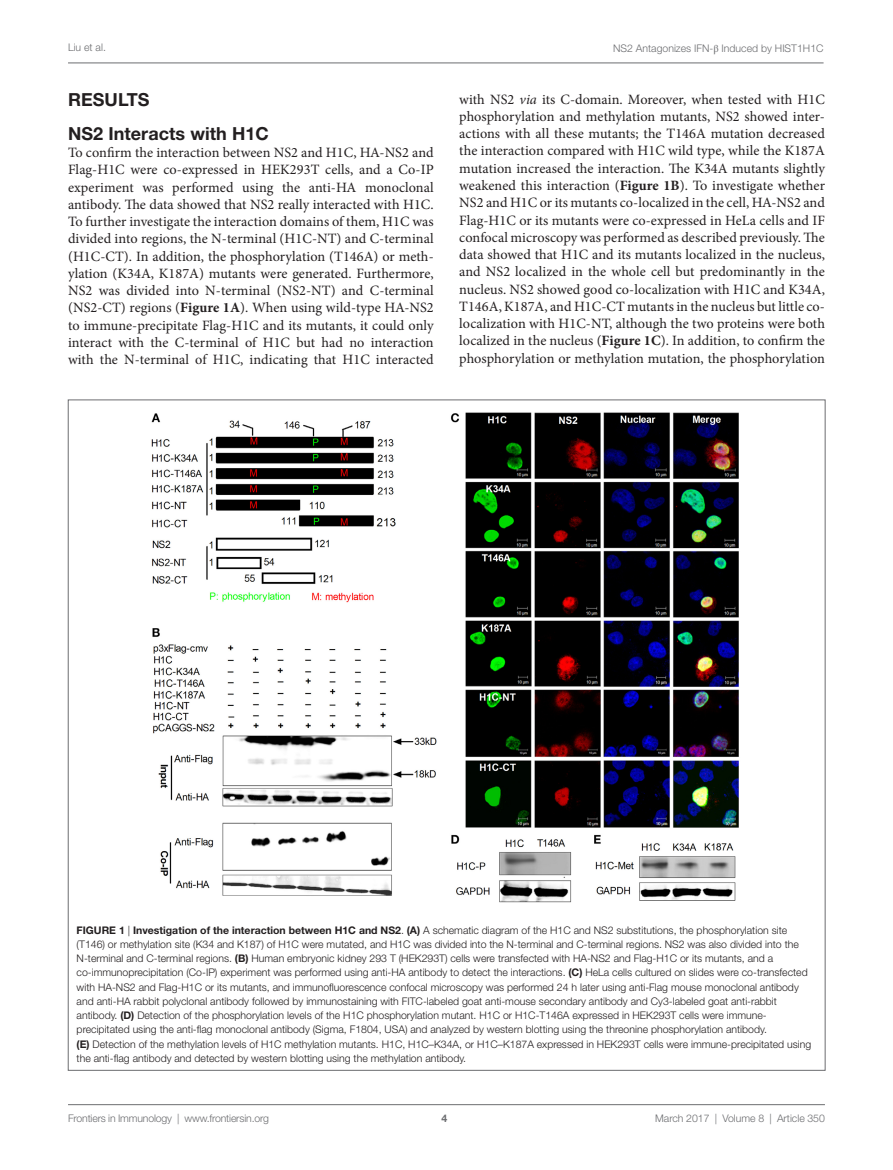
<style>
.page{position:relative;width:893px;height:1170px;background:#fff}
.page>*{position:absolute;margin:0;border:0;box-sizing:border-box;transform-origin:0 0}
.t1{font:700 18px/33.8px "Helvetica Neue LT Std";letter-spacing:.005em;color:#231f20}
.t2{font:14.25px/17.2px "Minion Pro";letter-spacing:.005em;color:#231f20;text-align:justify}
.t3{font:300 10.5px/14.2px "Helvetica Neue LT Std";color:#231f20}
.t4{font:300 10.5px "Helvetica Neue LT Std";color:#6c6d70}
.t5{font:700 10.5px "Helvetica Neue LT Std";color:#6c6d70}
.s1{font-family:"STIX General";font-weight:400}
.s2{font-weight:700}
.s3{font-style:italic}
</style>
<div class="page">
<img style="left:151px;top:412px;width:588px;height:491px">
<hr style="left:68px;top:63px;width:756px;height:1px;background:#6c6d70">
<hr style="left:68px;top:1104px;width:757px;height:1px;background:#6c6d70">
<p class="t4" style="left:68px;top:41px;width:39px">Liu et al.</p>
<p class="t4" style="left:613px;top:42px;width:212px">NS2 Antagonizes IFN-<span class="s1">β</span> Induced by HIST1H1C</p>
<p class="t1" style="left:68px;top:82px;width:201px;text-indent:37px">ULTS<br>NS2 Interacts with H1C</p>
<p class="t2" style="left:68px;top:144px;width:367px">To confirm the interaction between NS2 and H1C, HA-NS2 and Flag-H1C were co-expressed in HEK293T cells, and a Co-IP experiment was performed using the anti-HA monoclonal antibody. The data showed that NS2 really interacted with H1C.<br>To further investigate the interaction domains of them, H1C was divided into regions, the N-terminal (H1C-NT) and C-terminal (H1C-CT). In addition, the phosphorylation (T146A) or meth&shy;ylation (K34A, K187A) mutants were generated. Furthermore, NS2 was divided into N-terminal (NS2-NT) and C-terminal (NS2-CT) regions (<span class="s2">Figure 1A</span>). When using wild-type HA-NS2 to immune-precipitate Flag-H1C and its mutants, it could only interact with the C-terminal of H1C but had no interaction with the N-terminal of H1C, indicating that H1C interacted</p>
<p class="t1" style="left:68px;top:82px;width:13px">RES</p>
<p class="t2" style="left:459px;top:90px;width:367px">with NS2 <span class="s3">via</span> its C-domain. Moreover, when tested with H1C phosphorylation and methylation mutants, NS2 showed inter&shy;actions with all these mutants; the T146A mutation decreased the interaction compared with H1C wild type, while the K187A mutation increased the interaction. The K34A mutants slightly weakened this interaction (<span class="s2">Figure 1B</span>). To investigate whether NS2 and H1C or its mutants co-localized in the cell, HA-NS2 and Flag-H1C or its mutants were co-expressed in HeLa cells and IF confocal microscopy was performed as described previously. The data showed that H1C and its mutants localized in the nucleus, and NS2 localized in the whole cell but predominantly in the nucleus. NS2 showed good co-localization with H1C and K34A, T146A, K187A, and H1C-CT mutants in the nucleus but little co&shy;localization with H1C-NT, although the two proteins were both localized in the nucleus (<span class="s2">Figure 1C</span>). In addition, to confirm the phosphorylation or methylation mutation, the phosphorylation</p>
<p class="t3" style="left:77px;top:922px;width:736px"><span class="s2">FIG URE 1</span> | <span class="s2">Investigation of the interaction between H1C and NS2</span>. <span class="s2">(A)</span> A schematic diagram of the H1C and NS2 substitutions, the phosphorylation site (T146) or methylation site (K34 and K187) of H1C were mutated, and H1C was divided into the N-terminal and C-terminal regions. NS2 was also divided into the N-terminal and C-terminal regions. <span class="s2">(B)</span> Human embryonic kidney 293 T (HEK293T) cells were transfected with HA-NS2 and Flag-H1C or its mutants, and a co-immunoprecipitation (Co-IP) experiment was performed using anti-HA antibody to detect the interactions. <span class="s2">(C)</span> HeLa cells cultured on slides were co-transfected with HA-NS2 and Flag-H1C or its mutants, and immunofluorescence confocal microscopy was performed 24 h later using anti-Flag mouse monoclonal antibody and anti-HA rabbit polyclonal antibody followed by immunostaining with FITC-labeled goat anti-mouse secondary antibody and Cy3-labeled goat anti-rabbit antibody. <span class="s2">(D)</span> Detection of the phosphorylation levels of the H1C phosphorylation mutant. H1C or H1C-T146A expressed in HEK293T cells were immune&shy;precipitated using the anti-flag monoclonal antibody (Sigma, F1804, USA) and analyzed by western blotting using the threonine phosphorylation antibody.<br><span class="s2">(E)</span> Detection of the methylation levels of H1C methylation mutants. H1C, H1C–K34A, or H1C–K187A expressed in HEK293T cells were immune-precipitated using the anti-flag antibody and detected by western blotting using the methylation antibody.</p>
<p class="t4" style="left:68px;top:1111px;width:203px">Frontiers in Immunology | www.frontiersin.org</p>
<p class="t4" style="left:655px;top:1111px;width:171px">March 2017 | Volume 8 | Article 350</p>
<p class="t5" style="left:441px;top:1111px;width:7px">4</p>
</div>
